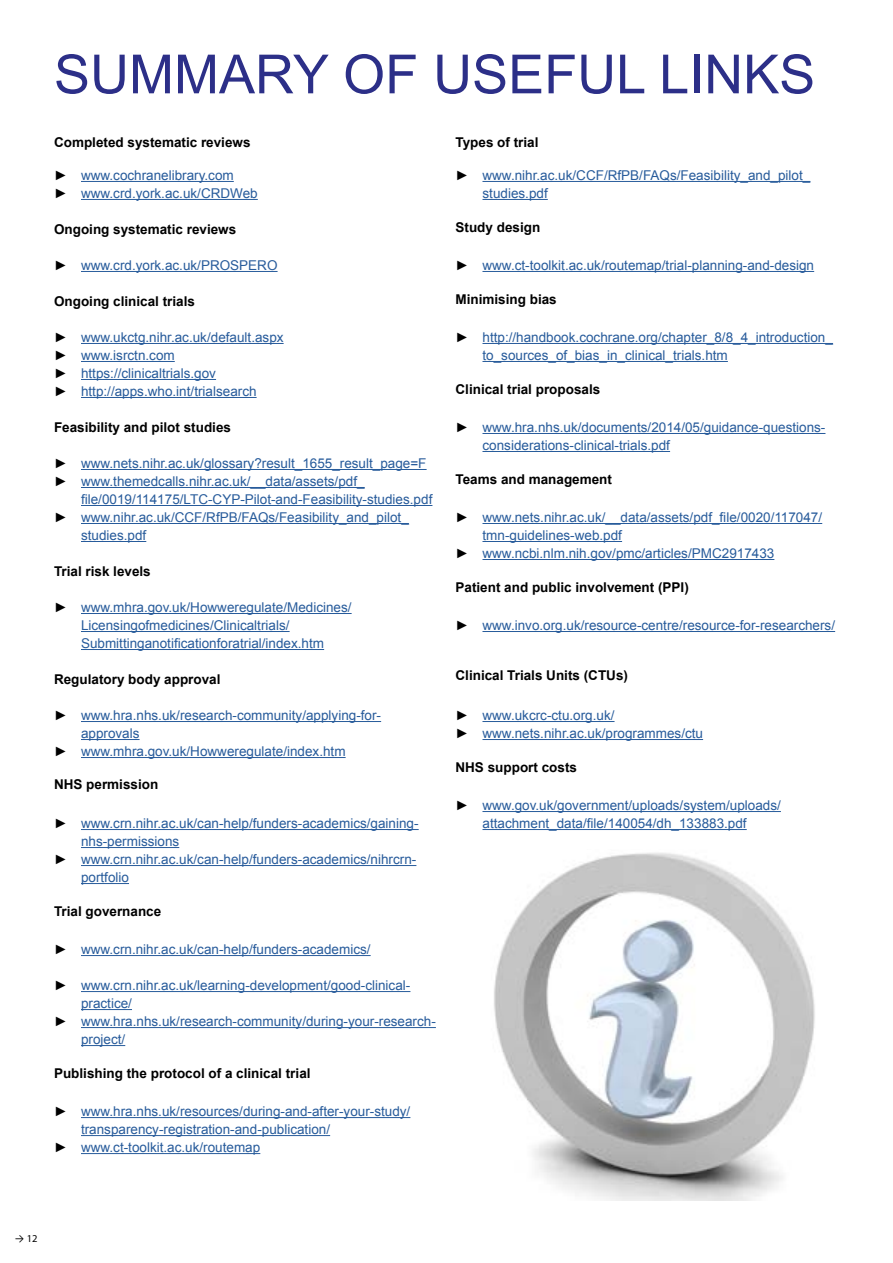
<style>
.page{position:relative;width:893px;height:1263px;background:#fff}
.page>*{position:absolute;margin:0;border:0;box-sizing:border-box;transform-origin:0 0}
.t1{font:54px "Arial";color:#2c2f88}
.t2{font:13.5px/18px "Arial";color:#275b9b}
.t3{font:700 13.5px "Arial";color:#000}
.t4{font:10.5px "Myriad Pro";color:#000}
.s1{color:#000}
.s2{font-family:"Calibri"}
</style>
<div class="page">
<hr style="left:81px;top:181px;width:153px;height:1px;background:#275b9b">
<hr style="left:81px;top:199px;width:177px;height:1px;background:#275b9b">
<hr style="left:81px;top:271px;width:197px;height:1px;background:#275b9b">
<hr style="left:81px;top:343px;width:203px;height:1px;background:#275b9b">
<hr style="left:81px;top:361px;width:94px;height:1px;background:#275b9b">
<hr style="left:81px;top:379px;width:135px;height:1px;background:#275b9b">
<hr style="left:81px;top:397px;width:176px;height:1px;background:#275b9b">
<hr style="left:81px;top:469px;width:346px;height:1px;background:#275b9b">
<hr style="left:81px;top:487px;width:284px;height:1px;background:#275b9b">
<hr style="left:81px;top:505px;width:351px;height:1px;background:#275b9b">
<hr style="left:81px;top:523px;width:328px;height:1px;background:#275b9b">
<hr style="left:81px;top:541px;width:65px;height:1px;background:#275b9b">
<hr style="left:81px;top:613px;width:271px;height:1px;background:#275b9b">
<hr style="left:81px;top:631px;width:209px;height:1px;background:#275b9b">
<hr style="left:81px;top:649px;width:243px;height:1px;background:#275b9b">
<hr style="left:81px;top:721px;width:300px;height:1px;background:#275b9b">
<hr style="left:81px;top:739px;width:59px;height:1px;background:#275b9b">
<hr style="left:81px;top:757px;width:265px;height:1px;background:#275b9b">
<hr style="left:81px;top:829px;width:338px;height:1px;background:#275b9b">
<hr style="left:81px;top:847px;width:98px;height:1px;background:#275b9b">
<hr style="left:81px;top:865px;width:335px;height:1px;background:#275b9b">
<hr style="left:81px;top:883px;width:48px;height:1px;background:#275b9b">
<hr style="left:81px;top:955px;width:290px;height:1px;background:#275b9b">
<hr style="left:81px;top:991px;width:329px;height:1px;background:#275b9b">
<hr style="left:81px;top:1009px;width:51px;height:1px;background:#275b9b">
<hr style="left:81px;top:1027px;width:355px;height:1px;background:#275b9b">
<hr style="left:81px;top:1045px;width:44px;height:1px;background:#275b9b">
<hr style="left:81px;top:1117px;width:329px;height:1px;background:#275b9b">
<hr style="left:81px;top:1135px;width:249px;height:1px;background:#275b9b">
<hr style="left:81px;top:1153px;width:179px;height:1px;background:#275b9b">
<hr style="left:482px;top:181px;width:328px;height:1px;background:#275b9b">
<hr style="left:482px;top:199px;width:66px;height:1px;background:#275b9b">
<hr style="left:482px;top:271px;width:332px;height:1px;background:#275b9b">
<hr style="left:482px;top:343px;width:351px;height:1px;background:#275b9b">
<hr style="left:482px;top:361px;width:246px;height:1px;background:#275b9b">
<hr style="left:482px;top:433px;width:343px;height:1px;background:#275b9b">
<hr style="left:482px;top:451px;width:188px;height:1px;background:#275b9b">
<hr style="left:482px;top:523px;width:340px;height:1px;background:#275b9b">
<hr style="left:482px;top:541px;width:140px;height:1px;background:#275b9b">
<hr style="left:482px;top:559px;width:292px;height:1px;background:#275b9b">
<hr style="left:482px;top:631px;width:353px;height:1px;background:#275b9b">
<hr style="left:482px;top:721px;width:132px;height:1px;background:#275b9b">
<hr style="left:482px;top:739px;width:221px;height:1px;background:#275b9b">
<hr style="left:482px;top:811px;width:299px;height:1px;background:#275b9b">
<hr style="left:482px;top:829px;width:265px;height:1px;background:#275b9b">
<img style="left:494px;top:853px;width:321px;height:347px">
<h1 class="t1" style="left:54px;top:39px;width:763px">SUMMARY OF USEFUL LINKS</h1>
<p class="t3" style="left:54px;top:134px;width:198px">Completed systematic reviews</p>
<p class="t2" style="left:54px;top:166px;width:205px"><span class="s1">►</span> www.cochranelibrary.com<br><span class="s1">►</span> www.crd.york.ac.uk/CRDWeb</p>
<p class="t3" style="left:54px;top:220px;width:184px">Ongoing systematic reviews</p>
<p class="t2" style="left:54px;top:256px;width:225px"><span class="s1">►</span> www.crd.york.ac.uk/PROSPERO</p>
<p class="t3" style="left:54px;top:292px;width:143px">Ongoing clinical trials</p>
<p class="t2" style="left:54px;top:328px;width:231px"><span class="s1">►</span> www.ukctg.nihr.ac.uk/default.aspx <span class="s1">►</span> www.isrctn.com<br><span class="s1">►</span> https://clinicaltrials.gov<br><span class="s1">►</span> http://apps.who.int/trialsearch</p>
<p class="t3" style="left:54px;top:418px;width:179px">Feasibility and pilot studies</p>
<p class="t2" style="left:54px;top:454px;width:374px"><span class="s1">►</span> www.nets.nihr.ac.uk/glossary?result_1655_result_page=F <span class="s1">►</span> www.themedcalls.nihr.ac.uk/__data/assets/pdf_</p>
<p class="t2" style="left:81px;top:490px;width:353px">file/0019/114175/LTC-CYP-Pilot-and-Feasibility-studies.pdf</p>
<p class="t2" style="left:54px;top:508px;width:356px"><span class="s1">►</span> www.nihr.ac.uk/CCF/RfPB/FAQs/Feasibility_and_pilot_</p>
<p class="t2" style="left:81px;top:526px;width:67px">studies.pdf</p>
<p class="t3" style="left:54px;top:562px;width:98px">Trial risk levels</p>
<p class="t2" style="left:81px;top:598px;width:272px;text-indent:-27px"><span class="s1">►</span> www.mhra.gov.uk/Howweregulate/Medicines/<br>Licensingofmedicines/Clinicaltrials/<br>Submittinganotificationforatrial/index.htm</p>
<p class="t3" style="left:54px;top:670px;width:168px">Regulatory body approval</p>
<p class="t2" style="left:54px;top:706px;width:329px"><span class="s1">►</span> www.hra.nhs.uk/research-community/applying-for-</p>
<p class="t2" style="left:81px;top:724px;width:60px">approvals</p>
<p class="t2" style="left:54px;top:742px;width:293px"><span class="s1">►</span> www.mhra.gov.uk/Howweregulate/index.htm</p>
<p class="t3" style="left:54px;top:775px;width:106px">NHS permission</p>
<p class="t2" style="left:54px;top:814px;width:366px"><span class="s1">►</span> www.crn.nihr.ac.uk/can-help/funders-academics/gaining-</p>
<p class="t2" style="left:81px;top:832px;width:100px">nhs-permissions</p>
<p class="t2" style="left:54px;top:850px;width:364px"><span class="s1">►</span> www.crn.nihr.ac.uk/can-help/funders-academics/nihrcrn-</p>
<p class="t2" style="left:81px;top:868px;width:50px">portfolio</p>
<p class="t3" style="left:54px;top:902px;width:109px">Trial governance</p>
<p class="t2" style="left:54px;top:940px;width:318px"><span class="s1">►</span> www.crn.nihr.ac.uk/can-help/funders-academics/</p>
<p class="t2" style="left:54px;top:976px;width:358px"><span class="s1">►</span> www.crn.nihr.ac.uk/learning-development/good-clinical-</p>
<p class="t2" style="left:81px;top:994px;width:53px">practice/</p>
<p class="t2" style="left:54px;top:1012px;width:383px"><span class="s1">►</span> www.hra.nhs.uk/research-community/during-your-research-</p>
<p class="t2" style="left:81px;top:1030px;width:46px">project/</p>
<p class="t3" style="left:54px;top:1064px;width:258px">Publishing the protocol of a clinical trial</p>
<p class="t2" style="left:54px;top:1102px;width:358px"><span class="s1">►</span> www.hra.nhs.uk/resources/during-and-after-your-study/</p>
<p class="t2" style="left:81px;top:1120px;width:251px">transparency-registration-and-publication/</p>
<p class="t2" style="left:54px;top:1138px;width:208px"><span class="s1">►</span> www.ct-toolkit.ac.uk/routemap</p>
<p class="t3" style="left:455px;top:134px;width:85px">Types of trial</p>
<p class="t2" style="left:482px;top:166px;width:329px;text-indent:-27px"><span class="s1">►</span> www.nihr.ac.uk/CCF/RfPB/FAQs/Feasibility_and_pilot_ studies.pdf</p>
<p class="t3" style="left:455px;top:218px;width:86px">Study design</p>
<p class="t2" style="left:455px;top:256px;width:360px"><span class="s1">►</span> www.ct-toolkit.ac.uk/routemap/trial-planning-and-design</p>
<p class="t3" style="left:455px;top:290px;width:103px">Minimising bias</p>
<p class="t2" style="left:482px;top:328px;width:352px;text-indent:-27px"><span class="s1">►</span> http://handbook.cochrane.org/chapter_8/8_4_introduction_ to_sources_of_bias_in_clinical_trials.htm</p>
<p class="t3" style="left:455px;top:380px;width:146px">Clinical trial proposals</p>
<p class="t2" style="left:482px;top:418px;width:344px;text-indent:-27px"><span class="s1">►</span> www.hra.nhs.uk/documents/2014/05/guidance-questions&shy;considerations-clinical-trials.pdf</p>
<p class="t3" style="left:455px;top:470px;width:158px">Teams and management</p>
<p class="t2" style="left:455px;top:508px;width:368px"><span class="s1">►</span> www.nets.nihr.ac.uk/__data/assets/pdf_file/0020/117047/</p>
<p class="t2" style="left:482px;top:526px;width:141px">tmn-guidelines-web.pdf</p>
<p class="t2" style="left:455px;top:544px;width:320px"><span class="s1">►</span> www.ncbi.nlm.nih.gov/pmc/articles/PMC2917433</p>
<p class="t3" style="left:455px;top:578px;width:235px">Patient and public involvement (PPI)</p>
<p class="t2" style="left:455px;top:616px;width:381px"><span class="s1">►</span> www.invo.org.uk/resource-centre/resource-for-researchers/</p>
<p class="t3" style="left:455px;top:667px;width:174px">Clinical Trials Units (CTUs)</p>
<p class="t2" style="left:455px;top:706px;width:249px"><span class="s1">►</span> www.ukcrc-ctu.org.uk/<br><span class="s1">►</span> www.nets.nihr.ac.uk/programmes/ctu</p>
<p class="t3" style="left:455px;top:758px;width:123px">NHS support costs</p>
<p class="t2" style="left:455px;top:796px;width:327px;text-align:center"><span class="s1">►</span> www.gov.uk/government/uploads/system/uploads/ attachment_data/file/140054/dh_133883.pdf</p>
<p class="t4" style="left:15px;top:1232px;width:24px"><span class="s2">→</span> 12</p>
</div>
